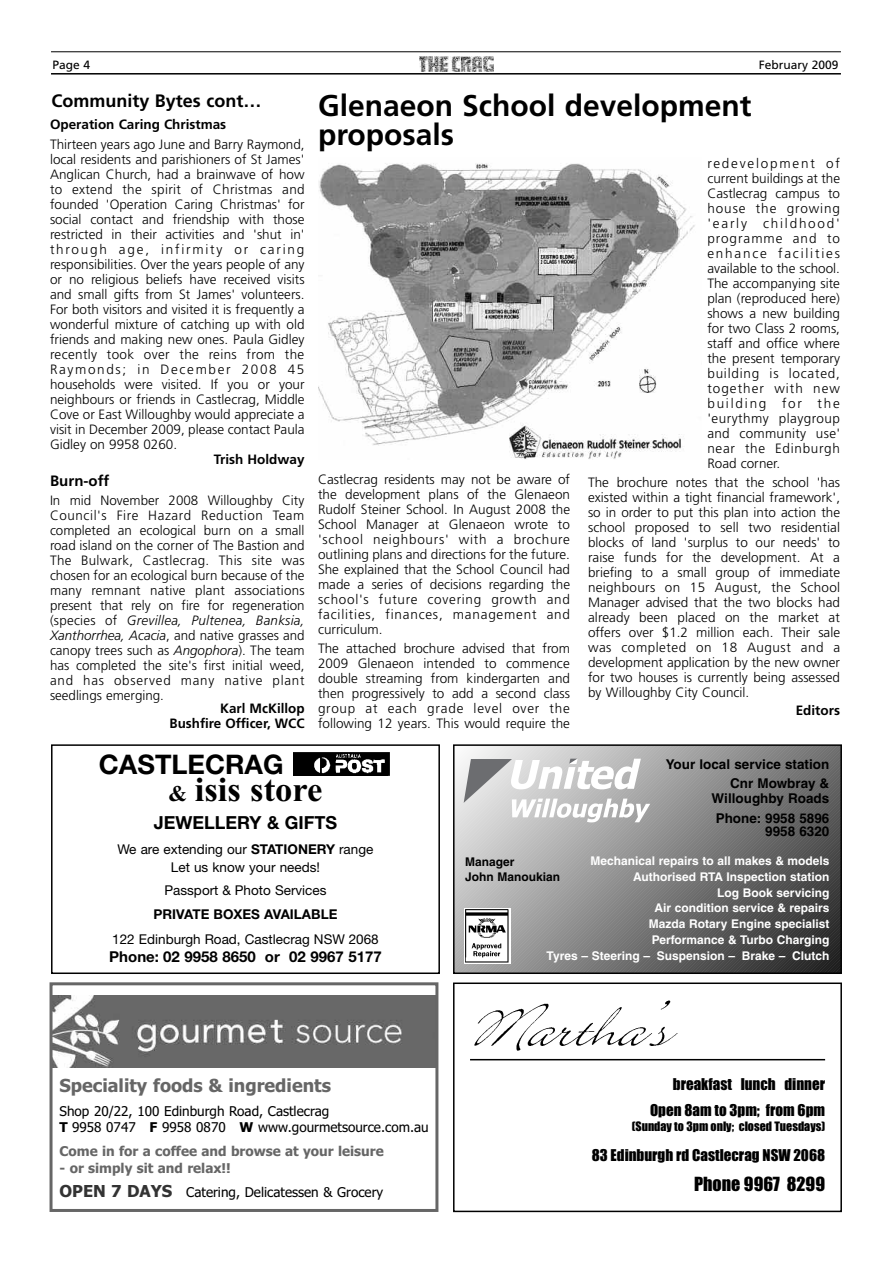
<style>
.page{position:relative;width:893px;height:1263px;background:#fff}
.page>*{position:absolute;margin:0;border:0;box-sizing:border-box;transform-origin:0 0}
.t1{font:700 34.5px "Times New Roman";color:#000}
.t2{font:700 30px/28.5px "Frutiger";color:#000}
.t3{font:700 27px "Helvetica Neue";color:#000}
.t4{font:700 18px "Tahoma";color:#666}
.t5{font:700 18px "Frutiger";color:#000}
.t6{font:700 18px "Helvetica Neue";color:#000}
.t7{font:18px "Impact";color:#000}
.t8{font:15px/25.5px "Impact";color:#000;text-align:right}
.t9{font:700 15px "Helvetica Neue";color:#000}
.t10{font:700 15px "Frutiger";color:#000}
.t11{font:300 13.5px/15px "Frutiger";color:#000;text-align:justify}
.t12{font:13.5px/16.5px "Tahoma";color:#000}
.t13{font:13.5px/18px "Helvetica Neue";color:#000;text-align:center}
.t14{font:700 13.5px/14.7px "Frutiger";color:#000;text-align:right}
.t15{font:700 13.5px/19.5px "Helvetica";color:#000;text-align:right}
.t16{font:700 13.5px "Tahoma";color:#666}
.t17{font:700 13.5px "Helvetica Neue";color:#000}
.t18{font:700 12px/15.8px "Helvetica";color:#fff;text-align:right}
.t19{font:12px "Impact";color:#000}
.t20{font:700 12px/15.8px "Helvetica";color:#000}
.t21{font:12px "Frutiger";color:#000}
.s1{font-style:italic}
.s2{font-size:22.5px}
.s3{font-weight:700}
.s4{font-weight:700;color:#666}
.s5{font-weight:700;font-size:16.5px;color:#333}
</style>
<div class="page">
<hr style="left:51px;top:51px;width:790px;height:1px;background:#000">
<hr style="left:51px;top:73px;width:790px;height:2px;background:#000">
<img style="left:419px;top:57px;width:75px;height:14px">
<img style="left:474px;top:1000px;width:204px;height:51px">
<div style="left:453px;top:982px;width:389px;height:230px;border:2px solid #000"></div>
<hr style="left:470px;top:1059px;width:355px;height:1px;background:#000">
<img style="left:54px;top:995px;width:380px;height:72px">
<div style="left:50px;top:982px;width:388px;height:230px;border:3px solid #666"></div>
<div style="left:453px;top:744px;width:389px;height:230px;border:2px solid #000"></div>
<svg style="left:454px;top:746px;width:386px;height:226px;background:#8e8e8e"></svg>
<div style="left:51px;top:744px;width:389px;height:230px;border:2px solid #000"></div>
<img style="left:293px;top:752px;width:97px;height:23px">
<img style="left:318px;top:163px;width:377px;height:296px">
<p class="t21" style="left:52px;top:60px;width:39px">Page 4</p>
<p class="t21" style="left:759px;top:60px;width:81px">February 2009</p>
<h3 class="t5" style="left:51px;top:94px;width:212px">Community Bytes cont…</h3>
<p class="t14" style="left:50px;top:118px;width:178px">Operation Caring Christmas</p>
<p class="t11" style="left:50px;top:138px;width:256px">Thirteen years ago June and Barry Raymond, local residents and parishioners of St James' Anglican Church, had a brainwave of how to extend the spirit of Christmas and founded 'Operation Caring Christmas' for social contact and friendship with those restricted in their activities and 'shut in' through age, infirmity or caring responsibilities. Over the years people of any or no religious beliefs have received visits and small gifts from St James' volunteers.<br>For both visitors and visited it is frequently a wonderful mixture of catching up with old friends and making new ones. Paula Gidley recently took over the reins from the Raymonds; in December 2008 45 households were visited. If you or your neighbours or friends in Castlecrag, Middle Cove or East Willoughby would appreciate a visit in December 2009, please contact Paula Gidley on 9958 0260.</p>
<p class="t14" style="left:214px;top:452px;width:92px">Trish Holdway</p>
<p class="t10" style="left:50px;top:474px;width:61px">Burn-off</p>
<p class="t11" style="left:50px;top:494px;width:256px">In mid November 2008 Willoughby City Council's Fire Hazard Reduction Team completed an ecological burn on a small road island on the corner of The Bastion and The Bulwark, Castlecrag. This site was chosen for an ecological burn because of the many remnant native plant associations present that rely on fire for regeneration (species of <span class="s1">Grevillea, Pultenea, Banksia, Xanthorrhea, Acacia</span>, and native grasses and canopy trees such as <span class="s1">Angophora</span>). The team has completed the site's first initial weed, and has observed many native plant seedlings emerging.</p>
<p class="t14" style="left:170px;top:702px;width:136px">Karl McKillop<br>Bushfire Officer, WCC</p>
<h2 class="t2" style="left:318px;top:94px;width:435px">Glenaeon School development proposals</h2>
<p class="t11" style="left:318px;top:473px;width:254px">Castlecrag residents may not be aware of the development plans of the Glenaeon Rudolf Steiner School. In August 2008 the School Manager at Glenaeon wrote to 'school neighbours' with a brochure outlining plans and directions for the future.<br>She explained that the School Council had made a series of decisions regarding the school's future covering growth and facilities, finances, management and curriculum.</p>
<p class="t11" style="left:318px;top:642px;width:254px">The attached brochure advised that from 2009 Glenaeon intended to commence double streaming from kindergarten and then progressively to add a second class group at each grade level over the following 12 years. This would require the</p>
<p class="t11" style="left:707px;top:157px;width:134px">redevelopment of current buildings at the Castlecrag campus to house the growing 'early childhood' programme and to enhance facilities available to the school.<br>The accompanying site plan (reproduced here) shows a new building for two Class 2 rooms, staff and office where the present temporary building is located, together with new building for the 'eurythmy playgroup and community use' near the Edinburgh Road corner.</p>
<p class="t11" style="left:588px;top:476px;width:254px">The brochure notes that the school 'has existed within a tight financial framework', so in order to put this plan into action the school proposed to sell two residential blocks of land 'surplus to our needs' to raise funds for the development. At a briefing to a small group of immediate neighbours on 15 August, the School Manager advised that the two blocks had already been placed on the market at offers over $1.2 million each. Their sale was completed on 18 August and a development application by the new owner for two houses is currently being assessed by Willoughby City Council.</p>
<p class="t14" style="left:796px;top:704px;width:46px">Editors</p>
<h3 class="t3" style="left:99px;top:755px;width:186px">CASTLECRAG</h3>
<h1 class="t1" style="left:169px;top:769px;width:155px"><span class="s2">&amp;</span> isis store</h1>
<h3 class="t6" style="left:154px;top:816px;width:185px">JEWELLERY &amp; GIFTS</h3>
<p class="t13" style="left:118px;top:841px;width:257px">We are extending our <span class="s3">STATIONERY</span> range<br>Let us know your needs!</p>
<p class="t13" style="left:164px;top:882px;width:164px">Passport &amp; Photo Services</p>
<p class="t17" style="left:154px;top:909px;width:185px">PRIVATE BOXES AVAILABLE</p>
<p class="t13" style="left:112px;top:931px;width:268px">122 Edinburgh Road, Castlecrag NSW 2068</p>
<p class="t9" style="left:109px;top:951px;width:274px">Phone: 02 9958 8650 or 02 9967 5177</p>
<p class="t15" style="left:666px;top:755px;width:165px">Your local service station<br>Cnr Mowbray &amp;</p>
<p class="t15" style="left:711px;top:790px;width:119px;text-align:center">Willoughby Roads<br>Phone: 9958 5896</p>
<p class="t15" style="left:765px;top:823px;width:66px">9958 6320</p>
<p class="t18" style="left:546px;top:854px;width:284px">Mechanical repairs to all makes &amp; models Authorised RTA Inspection station<br>Log Book servicing<br>Air condition service &amp; repairs<br>Mazda Rotary Engine specialist<br>Performance &amp; Turbo Charging<br>Tyres – Steering – Suspension – Brake – Clutch</p>
<p class="t20" style="left:465px;top:854px;width:97px">Manager<br>John Manoukian</p>
<h3 class="t4" style="left:60px;top:1075px;width:273px">Speciality foods &amp; ingredients</h3>
<p class="t12" style="left:60px;top:1103px;width:371px">Shop 20/22, 100 Edinburgh Road, Castlecrag<br><span class="s3">T</span> 9958 0747 <span class="s3">F</span> 9958 0870 <span class="s3">W</span> www.gourmetsource.com.au</p>
<p class="t16" style="left:60px;top:1144px;width:326px">Come in for a coffee and browse at your leisure</p>
<p class="t12" style="left:60px;top:1156px;width:325px;line-height:24px"><span class="s4">- or simply sit and relax!!<br></span><span class="s5">OPEN 7 DAYS</span> Catering, Delicatessen &amp; Grocery</p>
<p class="t8" style="left:650px;top:1072px;width:177px">breakfast lunch dinner<br>Open 8am to 3pm; from 6pm</p>
<p class="t19" style="left:632px;top:1119px;width:195px">(Sunday to 3pm only; closed Tuesdays)</p>
<p class="t8" style="left:592px;top:1142px;width:235px">83 Edinburgh rd Castlecrag NSW 2068</p>
<h3 class="t7" style="left:694px;top:1174px;width:132px">Phone 9967 8299</h3>
</div>
